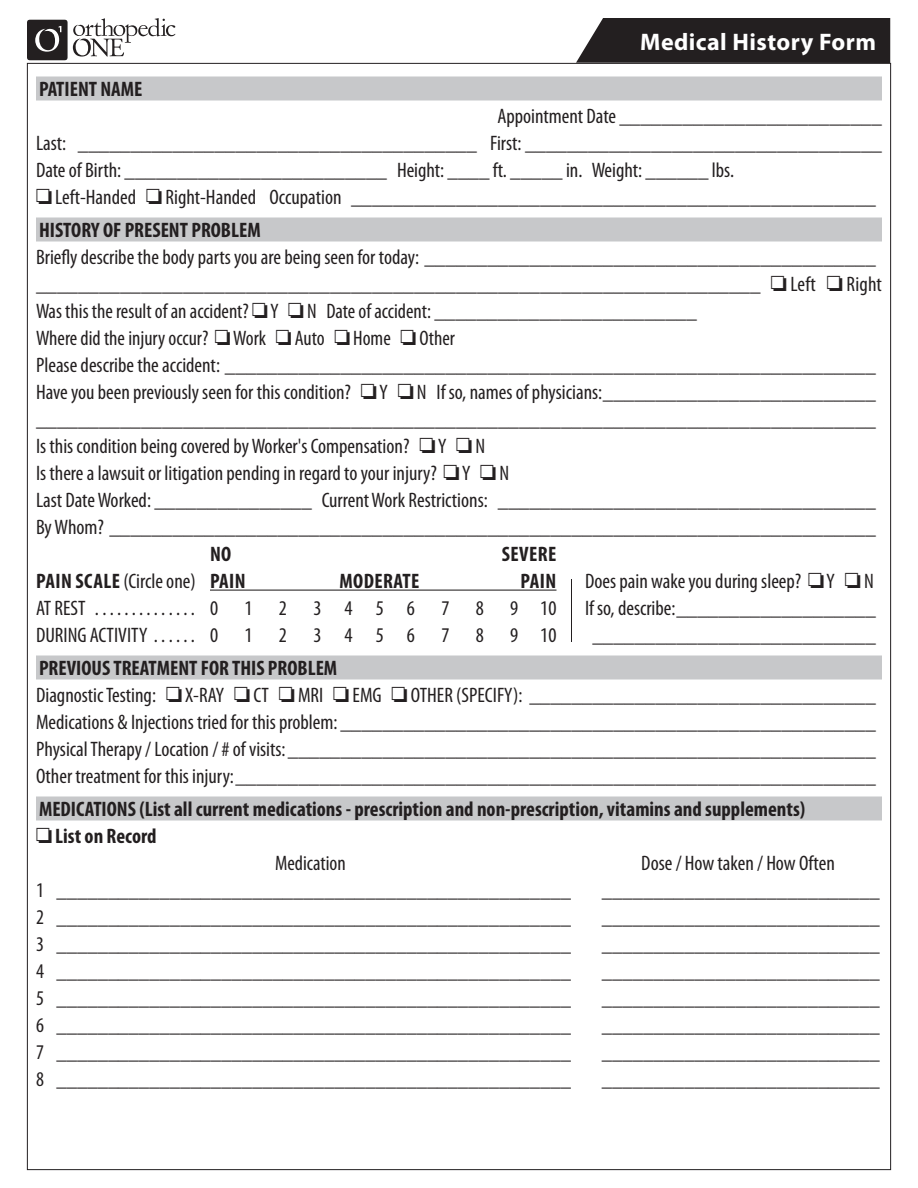
<style>
.page{position:relative;width:918px;height:1188px;background:#fff}
.page>*{position:absolute;margin:0;border:0;box-sizing:border-box;transform-origin:0 0}
.t1{font:700 24px "Myriad Pro";letter-spacing:.02em;color:#fff}
.Default{font:condensed 21px "Myriad Pro";color:#231f20}
.Default-2{font:700 condensed 21px "Myriad Pro";color:#231f20}
.Default-3{font:700 condensed 21px "Myriad Pro";letter-spacing:.02em;color:#231f20}
.s1{font-family:"Arial Unicode MS";font-stretch:normal}
.s2{font-weight:400}
.s3{font-family:"Arial Unicode MS";font-weight:400;font-stretch:normal}
</style>
<div class="page">
<div style="left:576px;top:18px;width:314px;height:45px;background:#231f20"></div>
<svg style="left:27px;top:18px;width:149px;height:42px"></svg>
<div style="left:36px;top:76px;width:846px;height:24px;background:#c7c8ca"></div>
<div style="left:36px;top:218px;width:846px;height:24px;background:#c7c8ca"></div>
<hr style="left:210px;top:590px;width:346px;height:1px;background:#231f20">
<div style="left:36px;top:656px;width:846px;height:24px;background:#c7c8ca"></div>
<div style="left:36px;top:796px;width:846px;height:24px;background:#c7c8ca"></div>
<hr style="left:571px;top:579px;width:1px;height:63px;background:#231f20">
<h1 class="Default-2" style="left:39px;top:76px;width:105px">PATIENT NAME</h1>
<p class="t1" style="left:640px;top:28px;width:237px">Medical History Form</p>
<p class="Default" style="left:497px;top:103px;width:386px">Appointment Date _________________________</p>
<p class="Default" style="left:36px;top:130px;width:848px">Last: ______________________________________ First: __________________________________</p>
<p class="Default" style="left:36px;top:157px;width:700px">Date of Birth: _________________________ Height: ____ ft. _____ in. Weight: ______ lbs.</p>
<p class="Default" style="left:36px;top:184px;width:842px"><span class="s1">❏</span> Left-Handed <span class="s1">❏</span> Right-Handed Occupation __________________________________________________</p>
<h1 class="Default-2" style="left:39px;top:217px;width:223px">HISTORY OF PRESENT PROBLEM</h1>
<p class="Default" style="left:36px;top:244px;width:841px">Briefly describe the body parts you are being seen for today: ___________________________________________</p>
<p class="Default" style="left:36px;top:271px;width:848px">_____________________________________________________________________ <span class="s1">❏</span> Left <span class="s1">❏</span> Right</p>
<p class="Default" style="left:36px;top:298px;width:662px">Was this the result of an accident? <span class="s1">❏</span> Y <span class="s1">❏</span> N Date of accident: _________________________</p>
<p class="Default" style="left:36px;top:325px;width:420px">Where did the injury occur? <span class="s1">❏</span> Work <span class="s1">❏</span> Auto <span class="s1">❏</span> Home <span class="s1">❏</span> Other</p>
<p class="Default" style="left:36px;top:352px;width:841px">Please describe the accident: ______________________________________________________________</p>
<p class="Default" style="left:36px;top:379px;width:841px">Have you been previously seen for this condition? <span class="s1">❏</span> Y <span class="s1">❏</span> N If so, names of physicians:__________________________</p>
<p class="Default" style="left:36px;top:406px;width:841px">________________________________________________________________________________</p>
<p class="Default" style="left:36px;top:433px;width:451px">Is this condition being covered by Worker's Compensation? <span class="s1">❏</span> Y <span class="s1">❏</span> N</p>
<p class="Default" style="left:36px;top:460px;width:475px">Is there a lawsuit or litigation pending in regard to your injury? <span class="s1">❏</span> Y <span class="s1">❏</span> N</p>
<p class="Default" style="left:36px;top:487px;width:841px">Last Date Worked: _______________ Current Work Restrictions: ____________________________________</p>
<p class="Default" style="left:36px;top:514px;width:841px">By Whom? _________________________________________________________________________</p>
<p class="Default-2" style="left:210px;top:541px;width:23px">NO</p>
<p class="Default-2" style="left:502px;top:541px;width:56px">SEVERE</p>
<p class="Default-3" style="left:36px;top:568px;width:211px">PAIN SCALE <span class="s2">(Circle one)</span> PAIN</p>
<p class="Default-3" style="left:339px;top:568px;width:81px">MODERATE</p>
<p class="Default-2" style="left:521px;top:568px;width:37px">PAIN</p>
<p class="Default" style="left:585px;top:568px;width:290px">Does pain wake you during sleep? <span class="s1">❏</span> Y <span class="s1">❏</span> N</p>
<p class="Default" style="left:36px;top:595px;width:61px">AT REST ..............</p>
<p class="Default" style="left:210px;top:595px;width:10px">0</p>
<p class="Default" style="left:244px;top:595px;width:10px">1</p>
<p class="Default" style="left:279px;top:595px;width:10px">2</p>
<p class="Default" style="left:313px;top:595px;width:103px">3 4 5 6</p>
<p class="Default" style="left:441px;top:595px;width:10px">7</p>
<p class="Default" style="left:476px;top:595px;width:10px">8</p>
<p class="Default" style="left:510px;top:595px;width:48px">9 10</p>
<p class="Default" style="left:585px;top:595px;width:292px">If so, describe:___________________</p>
<p class="Default" style="left:36px;top:622px;width:120px">DURING ACTIVITY ......</p>
<p class="Default" style="left:210px;top:622px;width:10px">0</p>
<p class="Default" style="left:244px;top:622px;width:10px">1</p>
<p class="Default" style="left:279px;top:622px;width:10px">2</p>
<p class="Default" style="left:313px;top:622px;width:103px">3 4 5 6</p>
<p class="Default" style="left:441px;top:622px;width:10px">7</p>
<p class="Default" style="left:476px;top:622px;width:10px">8</p>
<p class="Default" style="left:510px;top:622px;width:48px">9 10</p>
<p class="Default" style="left:592px;top:622px;width:285px">___________________________</p>
<h1 class="Default-2" style="left:39px;top:655px;width:300px">PREVIOUS TREATMENT FOR THIS PROBLEM</h1>
<p class="Default" style="left:36px;top:682px;width:841px">Diagnostic Testing: <span class="s1">❏</span> X-RAY <span class="s1">❏</span> CT <span class="s1">❏</span> MRI <span class="s1">❏</span> EMG <span class="s1">❏</span> OTHER (SPECIFY): _________________________________</p>
<p class="Default" style="left:36px;top:709px;width:841px">Medications &amp; Injections tried for this problem: ___________________________________________________</p>
<p class="Default" style="left:36px;top:736px;width:841px">Physical Therapy / Location / # of visits:________________________________________________________</p>
<p class="Default" style="left:36px;top:763px;width:841px">Other treatment for this injury:_____________________________________________________________</p>
<h1 class="Default-2" style="left:39px;top:796px;width:768px">MEDICATIONS (List all current medications - prescription and non-prescription, vitamins and supplements)</h1>
<p class="Default-2" style="left:36px;top:823px;width:122px"><span class="s3">❏</span> List on Record</p>
<p class="Default" style="left:275px;top:850px;width:72px">Medication</p>
<p class="Default" style="left:641px;top:850px;width:195px">Dose / How taken / How Often</p>
<p class="Default" style="left:36px;top:877px;width:537px">1 __________________________________________________</p>
<p class="Default" style="left:602px;top:877px;width:279px">___________________________</p>
<p class="Default" style="left:36px;top:904px;width:537px">2 __________________________________________________</p>
<p class="Default" style="left:602px;top:904px;width:279px">___________________________</p>
<p class="Default" style="left:36px;top:931px;width:537px">3 __________________________________________________</p>
<p class="Default" style="left:602px;top:931px;width:279px">___________________________</p>
<p class="Default" style="left:36px;top:958px;width:537px">4 __________________________________________________</p>
<p class="Default" style="left:602px;top:958px;width:279px">___________________________</p>
<p class="Default" style="left:36px;top:985px;width:537px">5 __________________________________________________</p>
<p class="Default" style="left:602px;top:985px;width:279px">___________________________</p>
<p class="Default" style="left:36px;top:1012px;width:537px">6 __________________________________________________</p>
<p class="Default" style="left:602px;top:1012px;width:279px">___________________________</p>
<p class="Default" style="left:36px;top:1039px;width:537px">7 __________________________________________________</p>
<p class="Default" style="left:602px;top:1039px;width:279px">___________________________</p>
<p class="Default" style="left:36px;top:1066px;width:537px">8 __________________________________________________</p>
<p class="Default" style="left:602px;top:1066px;width:279px">___________________________</p>
</div>
